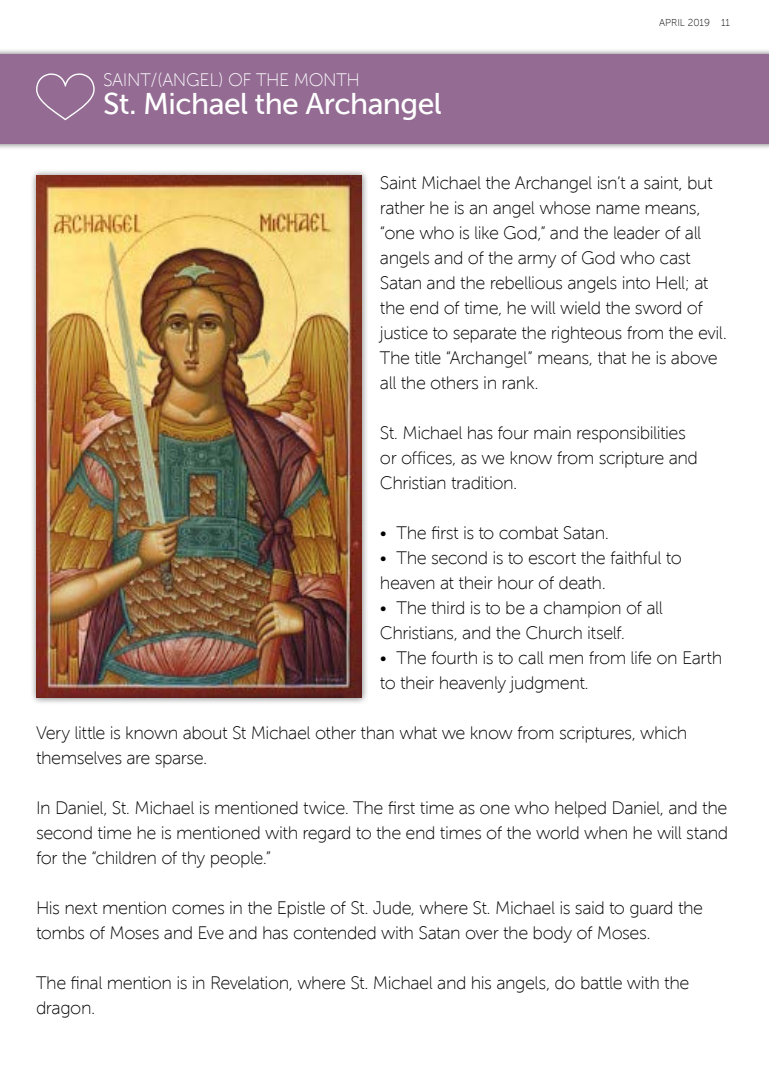
<style>
.page{position:relative;width:769px;height:1080px;background:#fff}
.page>*{position:absolute;margin:0;border:0;box-sizing:border-box;transform-origin:0 0}
.t1{font:30px "Museo Sans 500";letter-spacing:-.02em;color:#fff}
.t2{font:18px/25px "Museo Sans 100";letter-spacing:-.03em;color:#000}
.t3{font:18px "Museo Sans 100";letter-spacing:-.02em;color:#fff}
.t4{font:10px "Museo Sans 100";color:#000}
</style>
<div class="page">
<div style="left:0;top:48px;width:768px;height:102px;background:#000;opacity:.5"></div>
<div style="left:0;top:54px;width:768px;height:90px;background:#936b93"></div>
<svg style="left:36px;top:73px;width:59px;height:47px"></svg>
<div style="left:29px;top:169px;width:340px;height:536px;background:#000;opacity:.5"></div>
<img style="left:36px;top:176px;width:326px;height:522px">
<p class="t3" style="left:103px;top:70px;width:258px">SAINT/(ANGEL) OF THE MONTH</p>
<h1 class="t1" style="left:103px;top:87px;width:340px">St. Michael the Archangel</h1>
<p class="t4" style="left:658px;top:17px;width:72px">APRIL 2019 11</p>
<p class="t2" style="left:380px;top:171px;width:348px">Saint Michael the Archangel isn’t a saint, but rather he is an angel whose name means, “one who is like God,” and the leader of all angels and of the army of God who cast Satan and the rebellious angels into Hell; at the end of time, he will wield the sword of justice to separate the righteous from the evil.<br>The title “Archangel” means, that he is above all the others in rank.</p>
<p class="t2" style="left:380px;top:421px;width:319px">St. Michael has four main responsibilities or offices, as we know from scripture and<br>Christian tradition.</p>
<p class="t2" style="left:380px;top:521px;width:230px">• The first is to combat Satan.</p>
<p class="t2" style="left:380px;top:546px;width:303px">• The second is to escort the faithful to heaven at their hour of death.</p>
<p class="t2" style="left:380px;top:596px;width:284px">• The third is to be a champion of all<br>Christians, and the Church itself.</p>
<p class="t2" style="left:380px;top:646px;width:343px">• The fourth is to call men from life on Earth to their heavenly judgment.</p>
<p class="t2" style="left:36px;top:721px;width:652px">Very little is known about St Michael other than what we know from scriptures, which themselves are sparse.</p>
<p class="t2" style="left:36px;top:796px;width:693px;text-align:justify">In Daniel, St. Michael is mentioned twice. The first time as one who helped Daniel, and the second time he is mentioned with regard to the end times of the world when he will stand for the “children of thy people.”</p>
<p class="t2" style="left:36px;top:896px;width:668px">His next mention comes in the Epistle of St. Jude, where St. Michael is said to guard the tombs of Moses and Eve and has contended with Satan over the body of Moses.</p>
<p class="t2" style="left:36px;top:971px;width:654px">The final mention is in Revelation, where St. Michael and his angels, do battle with the dragon.</p>
</div>
